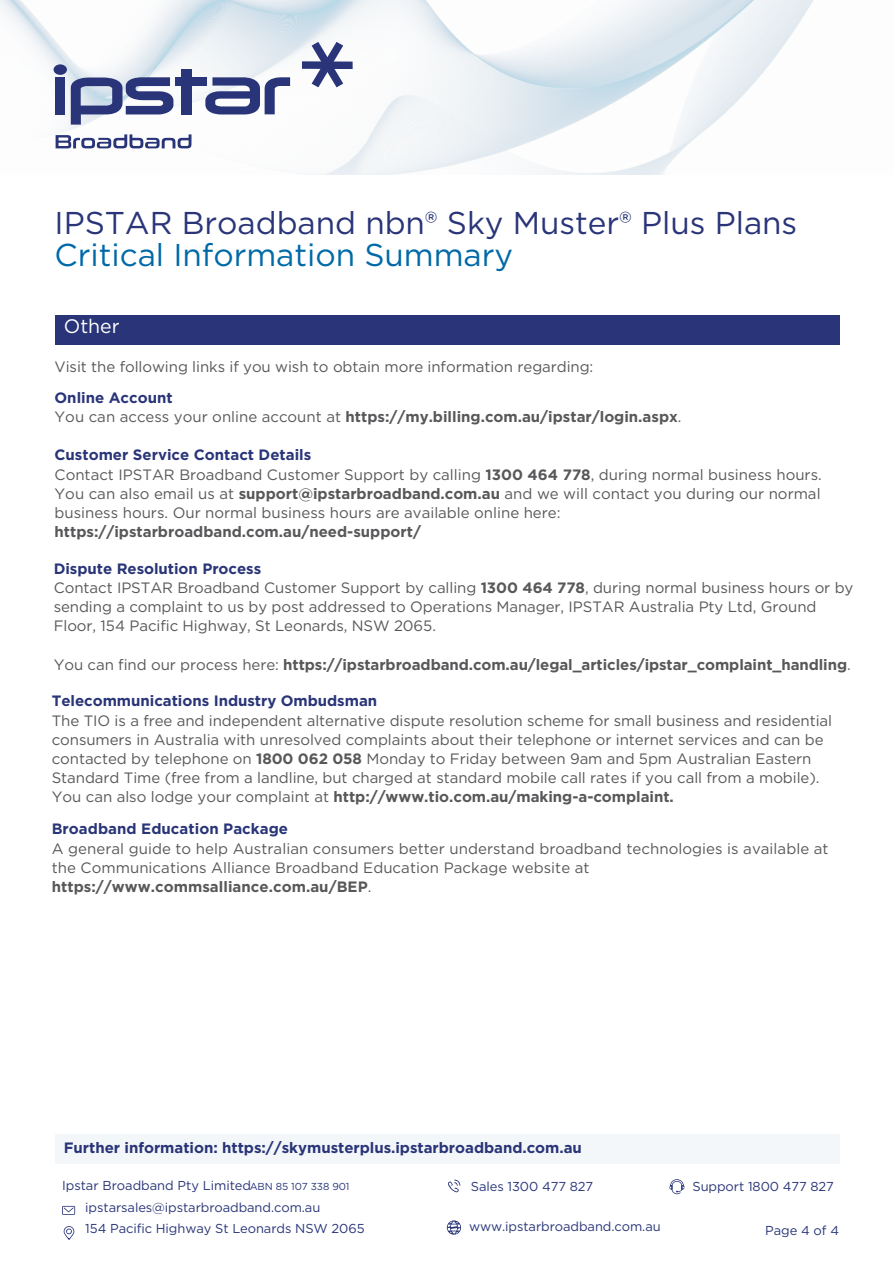
<style>
.page{position:relative;width:894px;height:1264px;background:#fff}
.page>*{position:absolute;margin:0;border:0;box-sizing:border-box;transform-origin:0 0}
.t1{font:31.5px/31.5px "Gotham";color:#293578}
.t2{font:19.5px "Gotham";color:#fff}
.t3{font:15px/19.2px "Gotham";letter-spacing:-.005em;color:#58585a}
.t4{font:700 15px/19.2px "Gotham";letter-spacing:-.005em;color:#58585a}
.t5{font:700 15px "Gotham";color:#293578}
.t6{font:12.9px/21.3px "Gotham";letter-spacing:-.005em;color:#293578}
.t7{font:10.05px "Gotham";letter-spacing:-.005em;color:#293578}
.s1{color:#0069a7}
.s2{color:#293578}
.s3{font-weight:400}
.s4{font-weight:700;color:#293578}
.s5{font-weight:700}
</style>
<div class="page">
<div style="left:55px;top:1134px;width:784px;height:30px;background:#f4f7f9"></div>
<img style="left:0;top:0;width:814px;height:174px">
<div style="left:55px;top:315px;width:784px;height:30px;background:#293578"></div>
<div style="left:55px;top:77px;width:10px;height:37px;background:#293578"></div>
<div style="left:54px;top:64px;width:13px;height:11px;background:#293578;border-radius:50%"></div>
<svg style="left:71px;top:77px;width:102px;height:48px"></svg>
<div style="left:181px;top:69px;width:10px;height:45px;background:#293578"></div>
<div style="left:175px;top:77px;width:32px;height:9px;background:#293578"></div>
<svg style="left:204px;top:77px;width:86px;height:38px"></svg>
<svg style="left:311px;top:42px;width:32px;height:45px"></svg>
<div style="left:302px;top:61px;width:50px;height:8px;background:#293578"></div>
<svg style="left:56px;top:134px;width:135px;height:14px"></svg>
<svg style="left:62px;top:1205px;width:13px;height:9px"></svg>
<svg style="left:64px;top:1226px;width:10px;height:13px"></svg>
<svg style="left:446px;top:1220px;width:15px;height:14px"></svg>
<svg style="left:448px;top:1179px;width:12px;height:13px"></svg>
<svg style="left:669px;top:1179px;width:15px;height:15px"></svg>
<h4 class="t1" style="left:55px;top:207px;width:744px">IPSTAR Broadband nbn® Sky Muster® Plus Plans<br><span class="s1">Critical Information Summary</span></h4>
<h4 class="t2" style="left:64px;top:314px;width:57px">Other</h4>
<h4 class="t3" style="left:55px;top:357px;width:540px">Visit the following links if you wish to obtain more information regarding:</h4>
<p class="t4" style="left:55px;top:388px;width:628px"><span class="s2">Online Account<br></span><span class="s3">You can access your online account at</span> https://my.billing.com.au/ipstar/login.aspx<span class="s3">.</span></p>
<h1 class="t3" style="left:55px;top:445px;width:768px"><span class="s4">Customer Service Contact Details<br></span>Contact IPSTAR Broadband Customer Support by calling <span class="s5">1300 464 778</span>, during normal business hours.<br>You can also email us at <span class="s5">support@ipstarbroadband.com.au</span> and we will contact you during our normal business hours. Our normal business hours are available online here: <span class="s5">https://ipstarbroadband.com.au/need-support/</span></h1>
<h2 class="t3" style="left:54px;top:559px;width:801px"><span class="s4">Dispute Resolution Process<br></span>Contact IPSTAR Broadband Customer Support by calling <span class="s5">1300 464 778</span>, during normal business hours or by sending a complaint to us by post addressed to Operations Manager, IPSTAR Australia Pty Ltd, Ground Floor, 154 Pacific Highway, St Leonards, NSW 2065.</h2>
<h4 class="t4" style="left:54px;top:654px;width:798px"><span class="s3">You can find our process here:</span> https://ipstarbroadband.com.au/legal_articles/ipstar_complaint_handling<span class="s3">.</span></h4>
<h4 class="t3" style="left:52px;top:691px;width:781px"><span class="s4">Telecommunications Industry Ombudsman<br></span>The TIO is a free and independent alternative dispute resolution scheme for small business and residential consumers in Australia with unresolved complaints about their telephone or internet services and can be contacted by telephone on <span class="s5">1800 062 058</span> Monday to Friday between 9am and 5pm Australian Eastern Standard Time (free from a landline, but charged at standard mobile call rates if you call from a mobile).<br>You can also lodge your complaint at <span class="s5">http://www.tio.com.au/making-a-complaint.</span></h4>
<h5 class="t3" style="left:52px;top:819px;width:778px"><span class="s4">Broadband Education Package<br></span>A general guide to help Australian consumers better understand broadband technologies is available at the Communications Alliance Broadband Education Package website at <span class="s5">https://www.commsalliance.com.au/BEP</span>.</h5>
<h4 class="t5" style="left:64px;top:1138px;width:519px">Further information: https://skymusterplus.ipstarbroadband.com.au</h4>
<h5 class="t6" style="left:62px;top:1175px;width:190px">Ipstar Broadband Pty Limited</h5>
<h5 class="t6" style="left:692px;top:1175px;width:143px">Support 1800 477 827</h5>
<h3 class="t7" style="left:250px;top:1180px;width:101px">ABN 85 107 338 901</h3>
<h5 class="t6" style="left:470px;top:1175px;width:124px">Sales 1300 477 827</h5>
<p class="t6" style="left:469px;top:1215px;width:193px">www.ipstarbroadband.com.au</p>
<h4 class="t6" style="left:85px;top:1196px;width:281px">ipstarsales@ipstarbroadband.com.au<br>154 Pacific Highway St Leonards NSW 2065</h4>
<p class="t6" style="left:765px;top:1219px;width:75px">Page 4 of 4</p>
</div>
